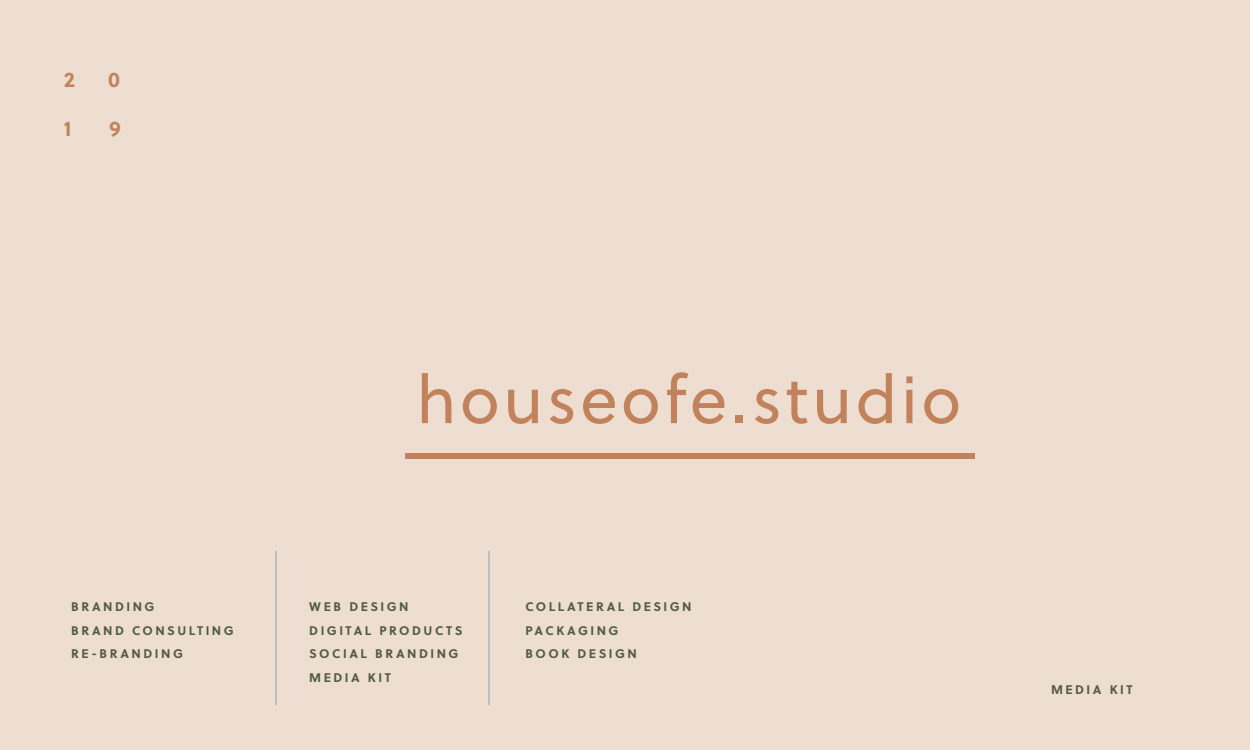
<style>
.page{position:relative;width:1250px;height:750px;background:#eeded2}
.page>*{position:absolute;margin:0;border:0;box-sizing:border-box;transform-origin:0 0}
.t1{font:66.75px "Soleil";letter-spacing:.05em;color:#c2835c}
.t2{font:700 21.25px "Soleil";color:#c2835c}
.t3{font:700 12.5px/23.8px "Soleil";letter-spacing:.2em;color:#535b44}
</style>
<div class="page">
<div style="left:406px;top:454px;width:569px;height:5px;background:#c2835c"></div>
<hr style="left:275px;top:552px;width:1px;height:153px;background:#b7c1c4">
<hr style="left:489px;top:552px;width:1px;height:153px;background:#b7c1c4">
<h2 class="t2" style="left:64px;top:63px;width:13px">2</h2>
<h2 class="t2" style="left:108px;top:63px;width:13px">0</h2>
<h2 class="t2" style="left:64px;top:112px;width:9px">1</h2>
<h2 class="t2" style="left:109px;top:112px;width:13px">9</h2>
<h1 class="t1" style="left:416px;top:351px;width:546px">houseofe.studio</h1>
<p class="t3" style="left:71px;top:594px;width:164px">BRANDING<br>BRAND CONSULTING<br>RE-BRANDING</p>
<p class="t3" style="left:309px;top:594px;width:155px">WEB DESIGN<br>DIGITAL PRODUCTS<br>SOCIAL BRANDING<br>MEDIA KIT</p>
<p class="t3" style="left:526px;top:594px;width:168px">COLLATERAL DESIGN<br>PACKAGING<br>BOOK DESIGN</p>
<p class="t3" style="left:1051px;top:677px;width:83px">MEDIA KIT</p>
</div>
